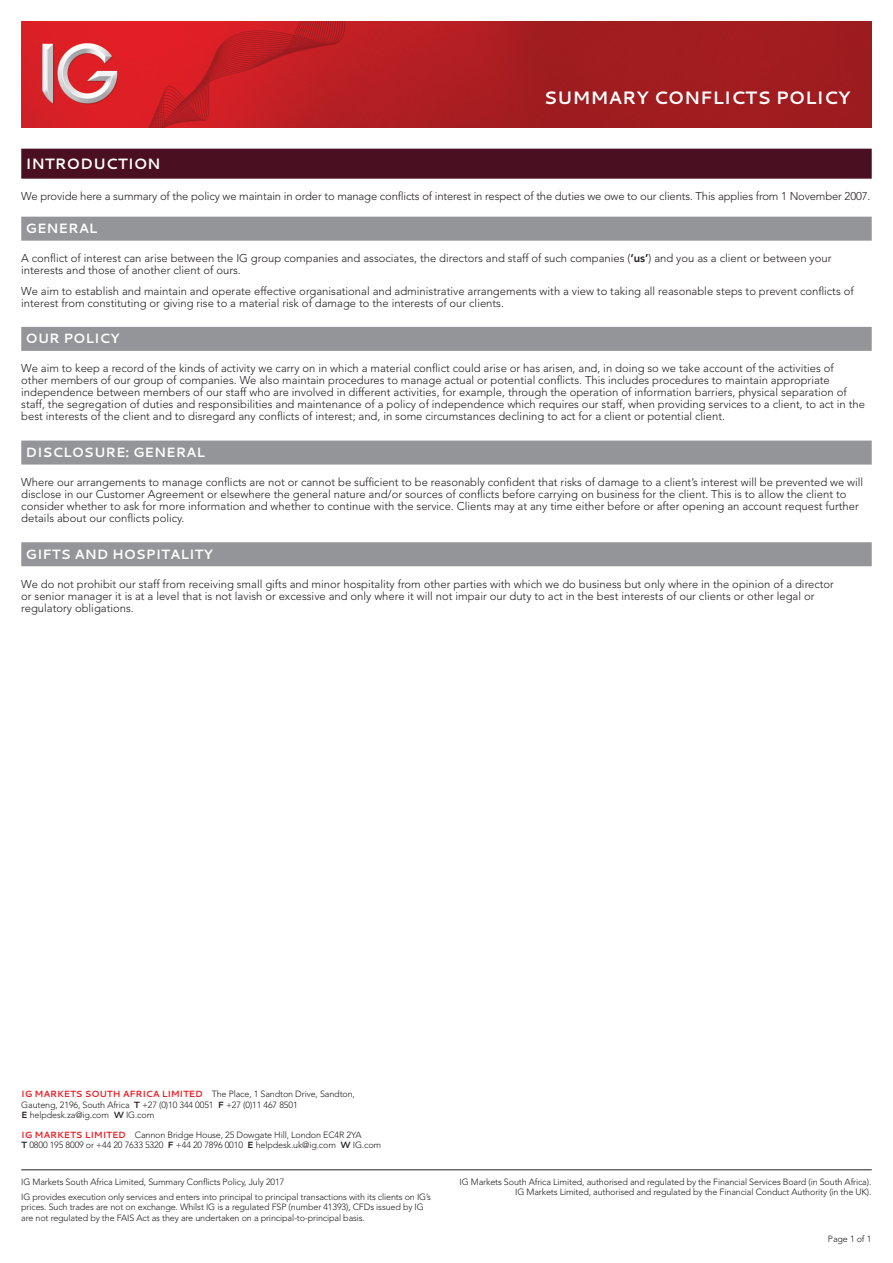
<style>
.page{position:relative;width:893px;height:1263px;background:#fff}
.page>*{position:absolute;margin:0;border:0;box-sizing:border-box;transform-origin:0 0}
.t1{font:700 18px "Cantarell";color:#fff}
.t2{font:700 15px "Cantarell";color:#fff}
.t3{font:700 13.5px "Cantarell";color:#fff}
.t4{font:300 11.25px/12px "Avenir LT Std";color:#231f20}
.t5{font:300 9px/10.5px "Avenir LT Std";letter-spacing:-.015em;color:#231f20}
.s1{font-weight:800}
.s2{font-family:"Cantarell";font-weight:700;color:#ee1d23}
.s3{font-family:"Cantarell";font-weight:700}
</style>
<div class="page">
<img style="left:21px;top:21px;width:851px;height:107px">
<hr style="left:21px;top:1169px;width:851px;height:1px;background:#231f20">
<div style="left:21px;top:149px;width:851px;height:30px;background:#4a0f20"></div>
<div style="left:21px;top:217px;width:851px;height:24px;background:#939598"></div>
<div style="left:21px;top:327px;width:851px;height:24px;background:#939598"></div>
<div style="left:21px;top:441px;width:851px;height:24px;background:#939598"></div>
<div style="left:21px;top:542px;width:851px;height:24px;background:#939598"></div>
<h1 class="t1" style="left:544px;top:85px;width:308px">SUMMARY CONFLICTS POLICY</h1>
<h2 class="t2" style="left:26px;top:153px;width:137px">INTRODUCTION</h2>
<p class="t4" style="left:21px;top:190px;width:851px">We provide here a summary of the policy we maintain in order to manage conflicts of interest in respect of the duties we owe to our clients. This applies from 1 November 2007.</p>
<p class="t3" style="left:26px;top:219px;width:73px">GENERAL</p>
<p class="t4" style="left:21px;top:252px;width:812px">A conflict of interest can arise between the IG group companies and associates, the directors and staff of such companies (<span class="s1">‘us’</span>) and you as a client or between your interests and those of another client of ours.</p>
<p class="t4" style="left:21px;top:285px;width:834px">We aim to establish and maintain and operate effective organisational and administrative arrangements with a view to taking all reasonable steps to prevent conflicts of interest from constituting or giving rise to a material risk of damage to the interests of our clients.</p>
<p class="t3" style="left:26px;top:329px;width:95px">OUR POLICY</p>
<p class="t4" style="left:21px;top:363px;width:845px">We aim to keep a record of the kinds of activity we carry on in which a material conflict could arise or has arisen, and, in doing so we take account of the activities of<br>other members of our group of companies. We also maintain procedures to manage actual or potential conflicts. This includes procedures to maintain appropriate independence between members of our staff who are involved in different activities, for example, through the operation of information barriers, physical separation of staff, the segregation of duties and responsibilities and maintenance of a policy of independence which requires our staff, when providing services to a client, to act in the best interests of the client and to disregard any conflicts of interest; and, in some circumstances declining to act for a client or potential client.</p>
<p class="t3" style="left:26px;top:443px;width:181px">DISCLOSURE: GENERAL</p>
<p class="t4" style="left:21px;top:476px;width:843px">Where our arrangements to manage conflicts are not or cannot be sufficient to be reasonably confident that risks of damage to a client’s interest will be prevented we will disclose in our Customer Agreement or elsewhere the general nature and/or sources of conflicts before carrying on business for the client. This is to allow the client to consider whether to ask for more information and whether to continue with the service. Clients may at any time either before or after opening an account request further details about our conflicts policy.</p>
<p class="t3" style="left:26px;top:545px;width:189px">GIFTS AND HOSPITALITY</p>
<p class="t4" style="left:21px;top:578px;width:814px">We do not prohibit our staff from receiving small gifts and minor hospitality from other parties with which we do business but only where in the opinion of a director or senior manager it is at a level that is not lavish or excessive and only where it will not impair our duty to act in the best interests of our clients or other legal or regulatory obligations.</p>
<p class="t5" style="left:21px;top:1089px;width:335px"><span class="s2">IG MARKETS SOUTH AFRICA LIMITED</span> The Place, 1 Sandton Drive, Sandton,<br>Gauteng, 2196, South Africa <span class="s3">T</span> +27 (0)10 344 0051 <span class="s3">F</span> +27 (0)11 467 8501<br><span class="s3">E</span> helpdesk.za@ig.com <span class="s3">W</span> IG.com</p>
<p class="t5" style="left:21px;top:1129px;width:361px"><span class="s2">IG MARKETS LIMITED</span> Cannon Bridge House, 25 Dowgate Hill, London EC4R 2YA<br><span class="s3">T</span> 0800 195 8009 or +44 20 7633 5320 <span class="s3">F</span> +44 20 7896 0010 <span class="s3">E</span> helpdesk.uk@ig.com <span class="s3">W</span> IG.com</p>
<p class="t5" style="left:21px;top:1174px;width:411px;line-height:14.7px">IG Markets South Africa Limited, Summary Conflicts Policy, July 2017<br>IG provides execution only services and enters into principal to principal transactions with its clients on IG’s</p>
<p class="t5" style="left:21px;top:1202px;width:404px">prices. Such trades are not on exchange. Whilst IG is a regulated FSP (number 41393), CFDs issued by IG are not regulated by the FAIS Act as they are undertaken on a principal-to-principal basis.</p>
<p class="t5" style="left:460px;top:1176px;width:413px;text-align:right">IG Markets South Africa Limited, authorised and regulated by the Financial Services Board (in South Africa).<br>IG Markets Limited, authorised and regulated by the Financial Conduct Authority (in the UK).</p>
<p class="t5" style="left:828px;top:1233px;width:45px">Page 1 of 1</p>
</div>
